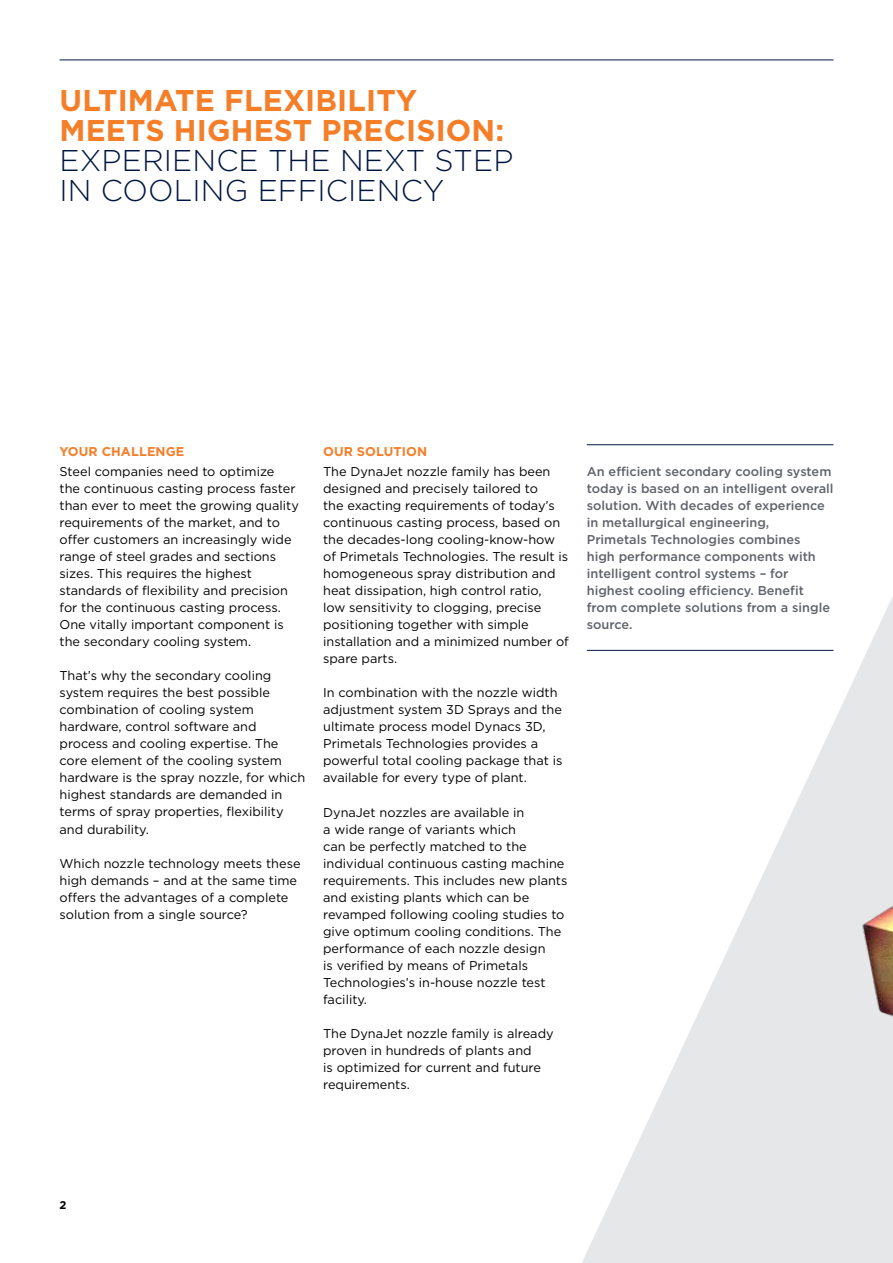
<style>
.page{position:relative;width:893px;height:1263px;background:#fff}
.page>*{position:absolute;margin:0;border:0;box-sizing:border-box;transform-origin:0 0}
.t1{font:700 30px/30px "Gotham";letter-spacing:.005em;color:#f57e29}
.t2{font:300 30px/30px "Gotham";letter-spacing:.005em;color:#001641}
.t3{font:12.75px/17px "Gotham";color:#000}
.t4{font:500 12.75px/17px "Gotham";color:#5f636a}
.t5{font:700 12.75px "Gotham";letter-spacing:.005em;color:#f57e29}
.t6{font:700 11.25px "Gotham";color:#000}
</style>
<div class="page">
<svg style="left:582px;top:649px;width:311px;height:614px"></svg>
<img style="left:832px;top:596px;width:61px;height:575px">
<hr style="left:60px;top:60px;width:773px;height:1px;background:#001641">
<hr style="left:587px;top:650px;width:246px;height:1px;background:#001641">
<hr style="left:587px;top:444px;width:246px;height:1px;background:#001641">
<h1 class="t1" style="left:60px;top:85px;width:446px">ULTIMATE FLEXIBILITY<br>MEETS HIGHEST PRECISION:</h1>
<h1 class="t2" style="left:60px;top:144px;width:455px">EXPERIENCE THE NEXT STEP<br>IN COOLING EFFICIENCY</h1>
<p class="t5" style="left:60px;top:443px;width:126px">YOUR CHALLENGE</p>
<p class="t3" style="left:60px;top:463px;width:241px">Steel companies need to optimize<br>the continuous casting process faster than ever to meet the growing quality requirements of the market, and to offer customers an increasingly wide range of steel grades and sections sizes. This requires the highest standards of flexibility and precision for the continuous casting process.<br>One vitally important component is the secondary cooling system.</p>
<p class="t3" style="left:60px;top:667px;width:247px">That’s why the secondary cooling system requires the best possible combination of cooling system hardware, control software and process and cooling expertise. The core element of the cooling system hardware is the spray nozzle, for which highest standards are demanded in terms of spray properties, flexibility and durability.</p>
<p class="t3" style="left:60px;top:854px;width:243px">Which nozzle technology meets these high demands – and at the same time offers the advantages of a complete solution from a single source?</p>
<p class="t5" style="left:323px;top:443px;width:105px">OUR SOLUTION</p>
<p class="t3" style="left:323px;top:463px;width:247px">The DynaJet nozzle family has been designed and precisely tailored to<br>the exacting requirements of today’s continuous casting process, based on the decades-long cooling-know-how of Primetals Technologies. The result is homogeneous spray distribution and heat dissipation, high control ratio,<br>low sensitivity to clogging, precise positioning together with simple installation and a minimized number of spare parts.</p>
<p class="t3" style="left:323px;top:684px;width:241px">In combination with the nozzle width adjustment system 3D Sprays and the ultimate process model Dynacs 3D, Primetals Technologies provides a powerful total cooling package that is available for every type of plant.</p>
<p class="t3" style="left:323px;top:803px;width:246px">DynaJet nozzles are available in<br>a wide range of variants which<br>can be perfectly matched to the individual continuous casting machine requirements. This includes new plants and existing plants which can be revamped following cooling studies to give optimum cooling conditions. The performance of each nozzle design<br>is verified by means of Primetals Technologies’s in-house nozzle test facility.</p>
<p class="t3" style="left:323px;top:1024px;width:232px">The DynaJet nozzle family is already proven in hundreds of plants and<br>is optimized for current and future requirements.</p>
<p class="t4" style="left:587px;top:463px;width:248px">An efficient secondary cooling system today is based on an intelligent overall solution. With decades of experience in metallurgical engineering,<br>Primetals Technologies combines<br>high performance components with intelligent control systems – for highest cooling efficiency. Benefit from complete solutions from a single source.</p>
<p class="t6" style="left:60px;top:1198px;width:9px">2</p>
</div>
